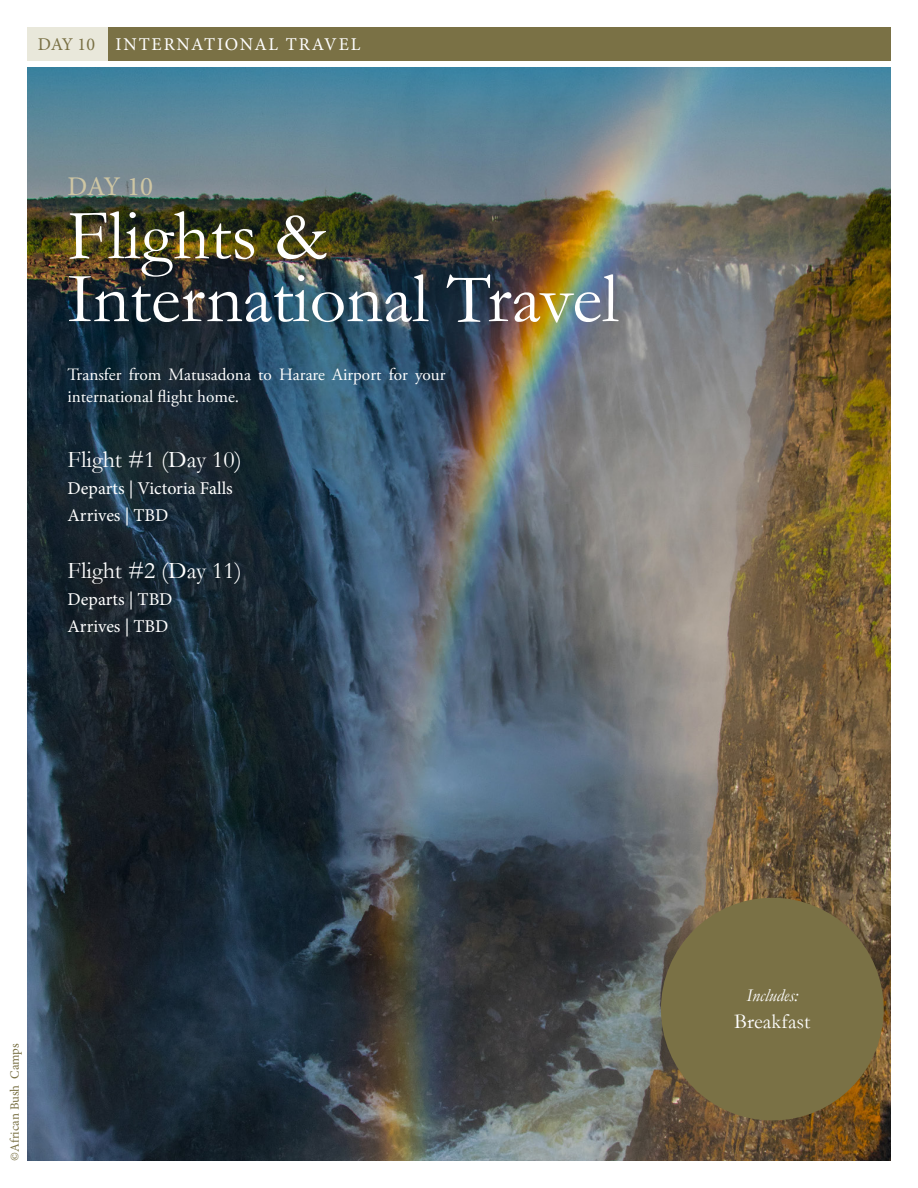
<style>
.page{position:relative;width:918px;height:1188px;background:#fff}
.page>*{position:absolute;margin:0;border:0;box-sizing:border-box;transform-origin:0 0}
.t1{font:72px/63px "Garamond";color:#fff}
.t2{font:27px "Minion Pro";color:#cec6a3}
.Flight{font:24px "Garamond";color:#fff}
.body{font:21px "Garamond";color:#fff}
.Flight-2{font:18px "Minion Pro";letter-spacing:.005em;color:#fff}
.Flight-3{font:18px "Minion Pro";letter-spacing:.1em;color:#fff}
.body-2{font:italic 18px "Garamond";color:#fff}
.body-3{font:17.25px/22.5px "Adobe Garamond Pro";color:#fff}
.Flight_info{font:12.75px "Minion Pro";letter-spacing:-.005em;color:#7a7145}
.s1{color:#7a7145}
</style>
<div class="page">
<img style="left:27px;top:68px;width:864px;height:1093px">
<div style="left:27px;top:27px;width:864px;height:34px;background:#7a7145"></div>
<div style="left:27px;top:27px;width:81px;height:34px;background:#e9e8db"></div>
<div style="left:661px;top:898px;width:223px;height:222px;background:#7a7145;border-radius:50%"></div>
<p class="Flight-3" style="left:38px;top:33px;width:324px"><span class="s1">DAY 10</span> INTERNATIONAL TRAVEL</p>
<p class="t2" style="left:68px;top:168px;width:87px">DAY 10</p>
<p class="t1" style="left:68px;top:202px;width:553px">Flights &amp;<br>International Travel</p>
<p class="body-3" style="left:68px;top:364px;width:380px">Transfer from Matusadona to Harare Airport for your international flight home.</p>
<p class="Flight" style="left:68px;top:444px;width:176px">Flight #1 (Day 10)</p>
<p class="Flight-2" style="left:68px;top:477px;width:167px">Departs | Victoria Falls</p>
<p class="Flight-2" style="left:68px;top:504px;width:102px">Arrives | TBD</p>
<p class="Flight" style="left:68px;top:554px;width:176px">Flight #2 (Day 11)</p>
<p class="Flight-2" style="left:68px;top:587px;width:106px">Departs | TBD</p>
<p class="Flight-2" style="left:68px;top:614px;width:102px">Arrives | TBD</p>
<p class="Flight_info" style="left:6px;top:1161px;width:119px;rotate:-90deg">©African Bush Camps</p>
<p class="body-2" style="left:746px;top:983px;width:53px">Includes:</p>
<p class="body" style="left:734px;top:1007px;width:78px">Breakfast</p>
</div>
